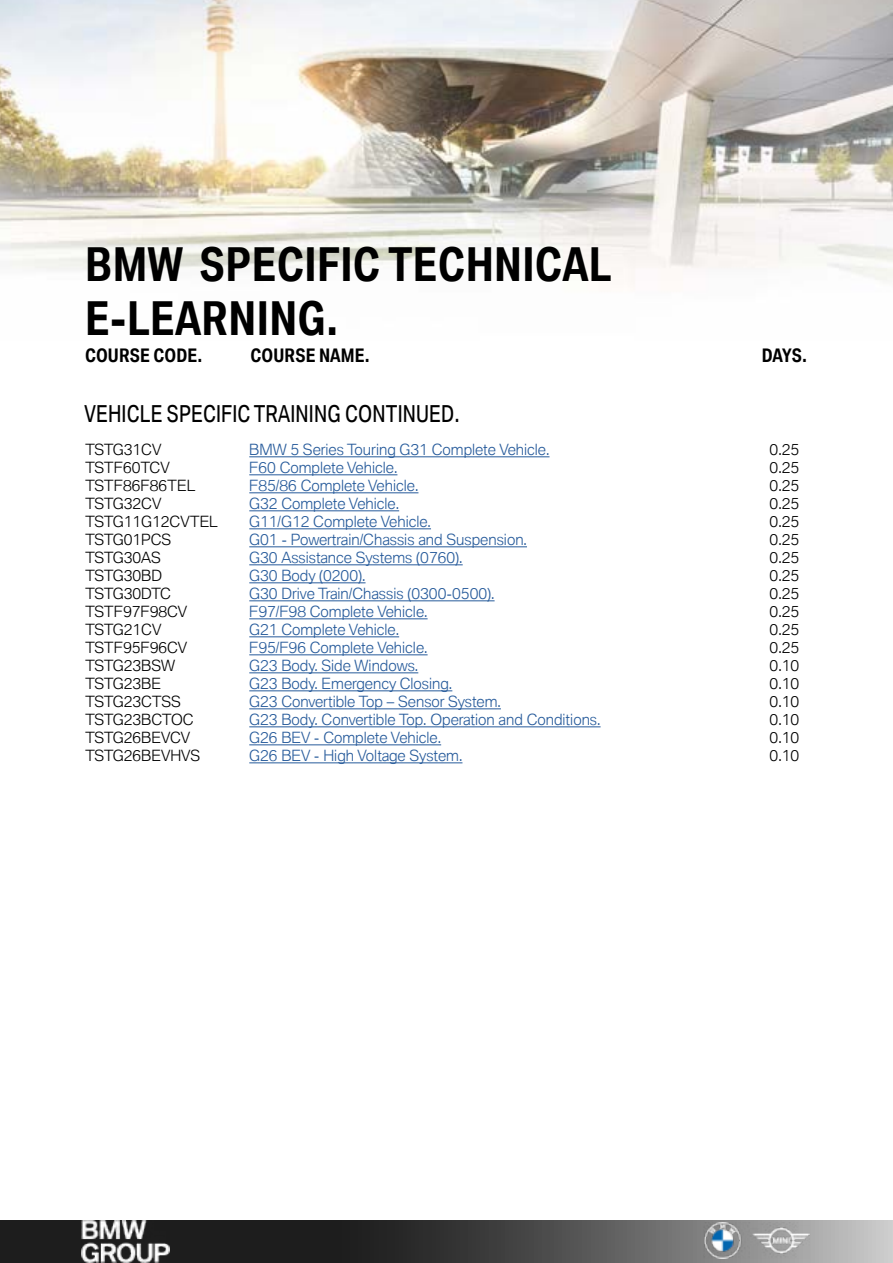
<style>
.page{position:relative;width:893px;height:1263px;background:#fff}
.page>*{position:absolute;margin:0;border:0;box-sizing:border-box;transform-origin:0 0}
.t1{font:700 45px/54px "BMW Group Condensed";color:#000}
.t2{font:22.5px "BMW Group Condensed";color:#000}
.t3{font:700 18px "BMW Group Condensed";color:#000}
.t4{font:300 15px/18px "BMW Group";color:#275b9b}
.t5{font:300 15px/18px "BMW Group";color:#000}
</style>
<div class="page">
<img style="left:0;top:0;width:893px;height:764px">
<svg style="left:0;top:1220px;width:893px;height:43px;background:#484848"></svg>
<img style="left:704px;top:1222px;width:105px;height:36px">
<img style="left:82px;top:1220px;width:87px;height:42px">
<hr style="left:249px;top:456px;width:300px;height:1px;background:#275b9b">
<hr style="left:249px;top:474px;width:148px;height:1px;background:#275b9b">
<hr style="left:249px;top:492px;width:169px;height:1px;background:#275b9b">
<hr style="left:249px;top:510px;width:150px;height:1px;background:#275b9b">
<hr style="left:249px;top:528px;width:182px;height:1px;background:#275b9b">
<hr style="left:249px;top:546px;width:278px;height:1px;background:#275b9b">
<hr style="left:249px;top:564px;width:214px;height:1px;background:#275b9b">
<hr style="left:249px;top:582px;width:117px;height:1px;background:#275b9b">
<hr style="left:249px;top:600px;width:246px;height:1px;background:#275b9b">
<hr style="left:249px;top:618px;width:179px;height:1px;background:#275b9b">
<hr style="left:249px;top:636px;width:150px;height:1px;background:#275b9b">
<hr style="left:249px;top:654px;width:179px;height:1px;background:#275b9b">
<hr style="left:249px;top:672px;width:169px;height:1px;background:#275b9b">
<hr style="left:249px;top:690px;width:203px;height:1px;background:#275b9b">
<hr style="left:249px;top:708px;width:252px;height:1px;background:#275b9b">
<hr style="left:249px;top:726px;width:352px;height:1px;background:#275b9b">
<hr style="left:249px;top:744px;width:192px;height:1px;background:#275b9b">
<hr style="left:249px;top:762px;width:213px;height:1px;background:#275b9b">
<h1 class="t1" style="left:85px;top:235px;width:528px">BMW SPECIFIC TECHNICAL<br>E-LEARNING.</h1>
<p class="t3" style="left:85px;top:344px;width:119px">COURSE CODE.</p>
<p class="t3" style="left:250px;top:344px;width:121px">COURSE NAME.</p>
<h2 class="t2" style="left:85px;top:399px;width:377px">VEHICLE SPECIFIC TRAINING CONTINUED.</h2>
<p class="t5" style="left:85px;top:442px;width:134px">TSTG31CV<br>TSTF60TCV<br>TSTF86F86TEL<br>TSTG32CV<br>TSTG11G12CVTEL<br>TSTG01PCS<br>TSTG30AS<br>TSTG30BD<br>TSTG30DTC<br>TSTF97F98CV<br>TSTG21CV<br>TSTF95F96CV<br>TSTG23BSW<br>TSTG23BE<br>TSTG23CTSS<br>TSTG23BCTOC<br>TSTG26BEVCV<br>TSTG26BEVHVS</p>
<p class="t4" style="left:249px;top:442px;width:353px">BMW 5 Series Touring G31 Complete Vehicle.<br>F60 Complete Vehicle.<br>F85/86 Complete Vehicle.<br>G32 Complete Vehicle.<br>G11/G12 Complete Vehicle.<br>G01 - Powertrain/Chassis and Suspension.<br>G30 Assistance Systems (0760).<br>G30 Body (0200).<br>G30 Drive Train/Chassis (0300-0500).<br>F97/F98 Complete Vehicle.<br>G21 Complete Vehicle.<br>F95/F96 Complete Vehicle.<br>G23 Body. Side Windows.<br>G23 Body. Emergency Closing.<br>G23 Convertible Top – Sensor System.<br>G23 Body. Convertible Top. Operation and Conditions.<br>G26 BEV - Complete Vehicle.<br>G26 BEV - High Voltage System.</p>
<p class="t3" style="left:762px;top:343px;width:47px">DAYS.</p>
<p class="t5" style="left:770px;top:442px;width:31px;text-align:justify">0.25<br>0.25<br>0.25<br>0.25<br>0.25<br>0.25<br>0.25<br>0.25<br>0.25<br>0.25<br>0.25<br>0.25<br>0.10<br>0.10<br>0.10<br>0.10<br>0.10<br>0.10</p>
</div>
